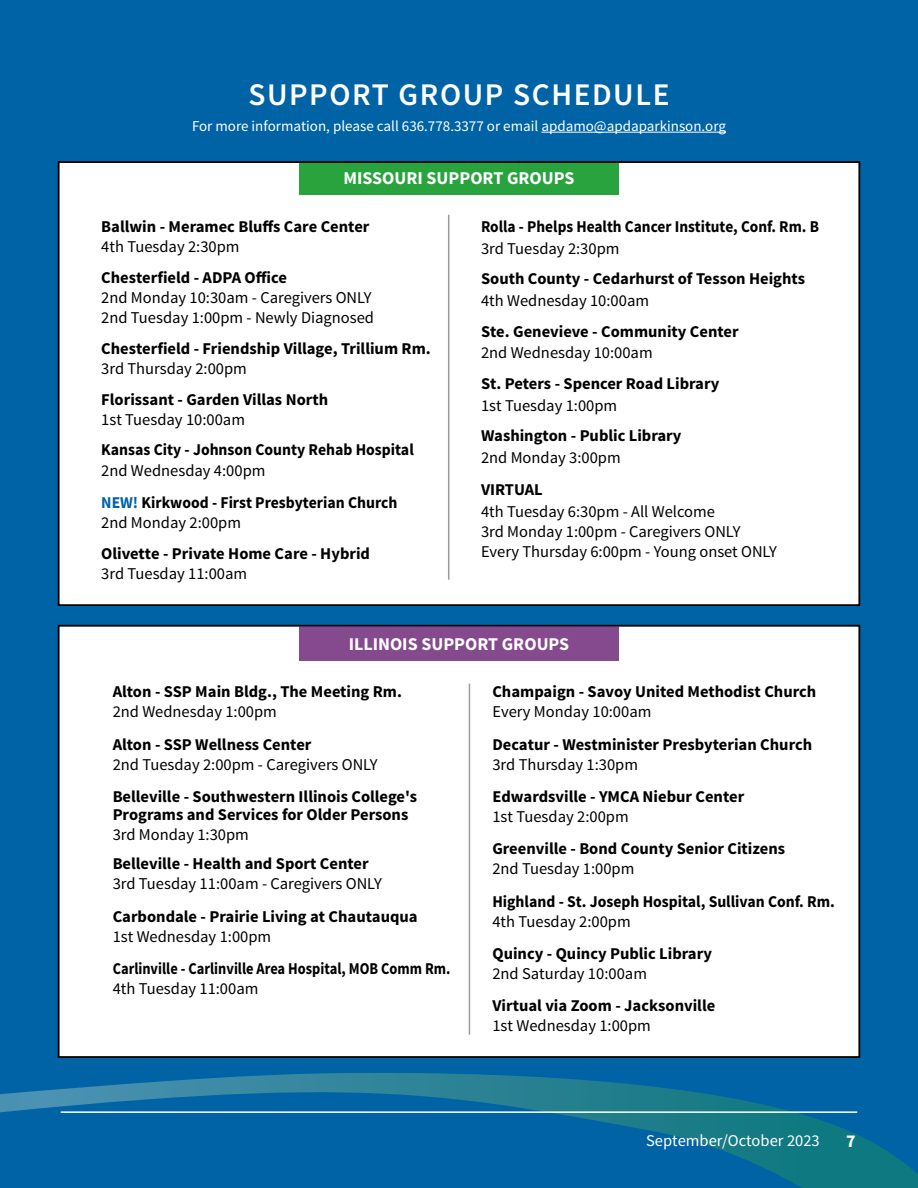
<style>
.page{position:relative;width:918px;height:1188px;background:#0063a6}
.page>*{position:absolute;margin:0;border:0;box-sizing:border-box;transform-origin:0 0}
.t1{font:600 31.5px "Source Sans Pro";letter-spacing:.05em;color:#fff}
.t2{font:700 18px "Source Sans Pro";color:#fff}
.t3{font:700 16.5px/18px "Source Sans Pro";color:#000}
.t4{font:16.5px/20.1px "Source Sans Pro";color:#000}
.t5{font:700 16.5px/32.1px "Source Sans Pro";color:#000;scale:.95 1}
.t6{font:700 16.5px "Source Sans Pro";color:#000;scale:.87 1}
.t7{font:700 16.5px "Source Sans Pro";color:#000;scale:.93 1}
.t8{font:16.5px "Source Sans Pro";color:#fff}
.t9{font:15px "Source Sans Pro";color:#fff}
.s1{font-weight:400}
.s2{color:#0063a6}
</style>
<div class="page">
<svg style="left:0;top:1073px;width:918px;height:115px"></svg>
<hr style="left:61px;top:1111px;width:796px;height:2px;background:#fff">
<hr style="left:541px;top:132px;width:185px;height:1px;background:#fff">
<div style="left:59px;top:162px;width:800px;height:443px;background:#fff"></div>
<div style="left:299px;top:162px;width:320px;height:33px;background:#29a33e"></div>
<div style="left:58px;top:161px;width:802px;height:445px;border:2px solid #000"></div>
<hr style="left:448px;top:215px;width:1px;height:365px;background:#9b9b9c">
<div style="left:59px;top:626px;width:800px;height:431px;background:#fff"></div>
<div style="left:299px;top:626px;width:320px;height:35px;background:#85498e"></div>
<div style="left:58px;top:625px;width:802px;height:433px;border:2px solid #000"></div>
<hr style="left:469px;top:684px;width:1px;height:351px;background:#9b9b9c">
<h1 class="t1" style="left:248px;top:75px;width:423px">SUPPORT GROUP SCHEDULE</h1>
<p class="t9" style="left:192px;top:116px;width:535px">For more information, please call 636.778.3377 or email apdamo@apdaparkinson.org</p>
<p class="t2" style="left:343px;top:167px;width:233px">MISSOURI SUPPORT GROUPS</p>
<p class="t3" style="left:101px;top:218px;width:270px">Ballwin - Meramec Bluffs Care Center</p>
<p class="t4" style="left:101px;top:237px;width:140px">4th Tuesday 2:30pm</p>
<p class="t3" style="left:101px;top:269px;width:187px">Chesterfield - ADPA Office</p>
<p class="t4" style="left:101px;top:288px;width:274px">2nd Monday 10:30am - Caregivers ONLY<br>2nd Tuesday 1:00pm - Newly Diagnosed</p>
<p class="t3" style="left:101px;top:340px;width:331px">Chesterfield - Friendship Village, Trillium Rm.</p>
<p class="t4" style="left:101px;top:359px;width:147px">3rd Thursday 2:00pm</p>
<p class="t3" style="left:101px;top:391px;width:228px">Florissant - Garden Villas North</p>
<p class="t4" style="left:101px;top:410px;width:145px">1st Tuesday 10:00am</p>
<p class="t5" style="left:101px;top:434px;width:330px">Kansas City - Johnson County Rehab Hospital</p>
<p class="t5" style="left:101px;top:455px;width:313px"><span class="s1">2nd Wednesday 4:00pm<br></span><span class="s2">NEW!</span> Kirkwood - First Presbyterian Church</p>
<p class="t4" style="left:101px;top:513px;width:141px">2nd Monday 2:00pm</p>
<p class="t3" style="left:101px;top:545px;width:270px">Olivette - Private Home Care - Hybrid</p>
<p class="t4" style="left:101px;top:563px;width:148px">3rd Tuesday 11:00am</p>
<p class="t7" style="left:481px;top:216px;width:365px">Rolla - Phelps Health Cancer Institute, Conf. Rm. B</p>
<p class="t4" style="left:481px;top:238px;width:140px">3rd Tuesday 2:30pm</p>
<p class="t3" style="left:481px;top:270px;width:326px">South County - Cedarhurst of Tesson Heights</p>
<p class="t4" style="left:481px;top:291px;width:170px">4th Wednesday 10:00am</p>
<p class="t3" style="left:481px;top:323px;width:259px">Ste. Genevieve - Community Center</p>
<p class="t4" style="left:481px;top:343px;width:173px">2nd Wednesday 10:00am</p>
<p class="t3" style="left:481px;top:375px;width:240px">St. Peters - Spencer Road Library</p>
<p class="t4" style="left:481px;top:395px;width:138px">1st Tuesday 1:00pm</p>
<p class="t3" style="left:481px;top:427px;width:202px">Washington - Public Library</p>
<p class="t4" style="left:481px;top:448px;width:141px">2nd Monday 3:00pm</p>
<p class="t3" style="left:481px;top:481px;width:63px">VIRTUAL</p>
<p class="t4" style="left:481px;top:502px;width:298px">4th Tuesday 6:30pm - All Welcome<br>3rd Monday 1:00pm - Caregivers ONLY<br>Every Thursday 6:00pm - Young onset ONLY</p>
<p class="t2" style="left:349px;top:632px;width:222px">ILLINOIS SUPPORT GROUPS</p>
<p class="t3" style="left:113px;top:683px;width:291px">Alton - SSP Main Bldg., The Meeting Rm.</p>
<p class="t4" style="left:113px;top:702px;width:166px">2nd Wednesday 1:00pm</p>
<p class="t3" style="left:113px;top:736px;width:200px">Alton - SSP Wellness Center</p>
<p class="t4" style="left:113px;top:755px;width:267px">2nd Tuesday 2:00pm - Caregivers ONLY</p>
<p class="t3" style="left:113px;top:788px;width:306px">Belleville - Southwestern Illinois College's<br>Programs and Services for Older Persons</p>
<p class="t4" style="left:113px;top:825px;width:138px">3rd Monday 1:30pm</p>
<p class="t3" style="left:113px;top:855px;width:258px">Belleville - Health and Sport Center</p>
<p class="t4" style="left:113px;top:874px;width:271px">3rd Tuesday 11:00am - Caregivers ONLY</p>
<p class="t3" style="left:113px;top:908px;width:306px">Carbondale - Prairie Living at Chautauqua</p>
<p class="t4" style="left:113px;top:926px;width:160px">1st Wednesday 1:00pm</p>
<p class="t6" style="left:113px;top:958px;width:390px">Carlinville - Carlinville Area Hospital, MOB Comm Rm.</p>
<p class="t4" style="left:113px;top:979px;width:147px">4th Tuesday 11:00am</p>
<p class="t3" style="left:492px;top:683px;width:325px">Champaign - Savoy United Methodist Church</p>
<p class="t4" style="left:492px;top:702px;width:161px">Every Monday 10:00am</p>
<p class="t3" style="left:492px;top:736px;width:321px">Decatur - Westminister Presbyterian Church</p>
<p class="t4" style="left:492px;top:755px;width:147px">3rd Thursday 1:30pm</p>
<p class="t3" style="left:492px;top:788px;width:253px">Edwardsville - YMCA Niebur Center</p>
<p class="t4" style="left:492px;top:807px;width:138px">1st Tuesday 2:00pm</p>
<p class="t3" style="left:492px;top:840px;width:294px">Greenville - Bond County Senior Citizens</p>
<p class="t4" style="left:492px;top:859px;width:143px">2nd Tuesday 1:00pm</p>
<p class="t5" style="left:492px;top:886px;width:362px">Highland - St. Joseph Hospital, Sullivan Conf. Rm.</p>
<p class="t4" style="left:492px;top:911px;width:140px">4th Tuesday 2:00pm</p>
<p class="t3" style="left:492px;top:945px;width:221px">Quincy - Quincy Public Library</p>
<p class="t4" style="left:492px;top:964px;width:156px">2nd Saturday 10:00am</p>
<p class="t3" style="left:492px;top:997px;width:224px">Virtual via Zoom - Jacksonville</p>
<p class="t4" style="left:492px;top:1016px;width:160px">1st Wednesday 1:00pm</p>
<p class="t8" style="left:646px;top:1131px;width:175px">September/October 2023</p>
<p class="t2" style="left:846px;top:1129px;width:11px">7</p>
</div>
